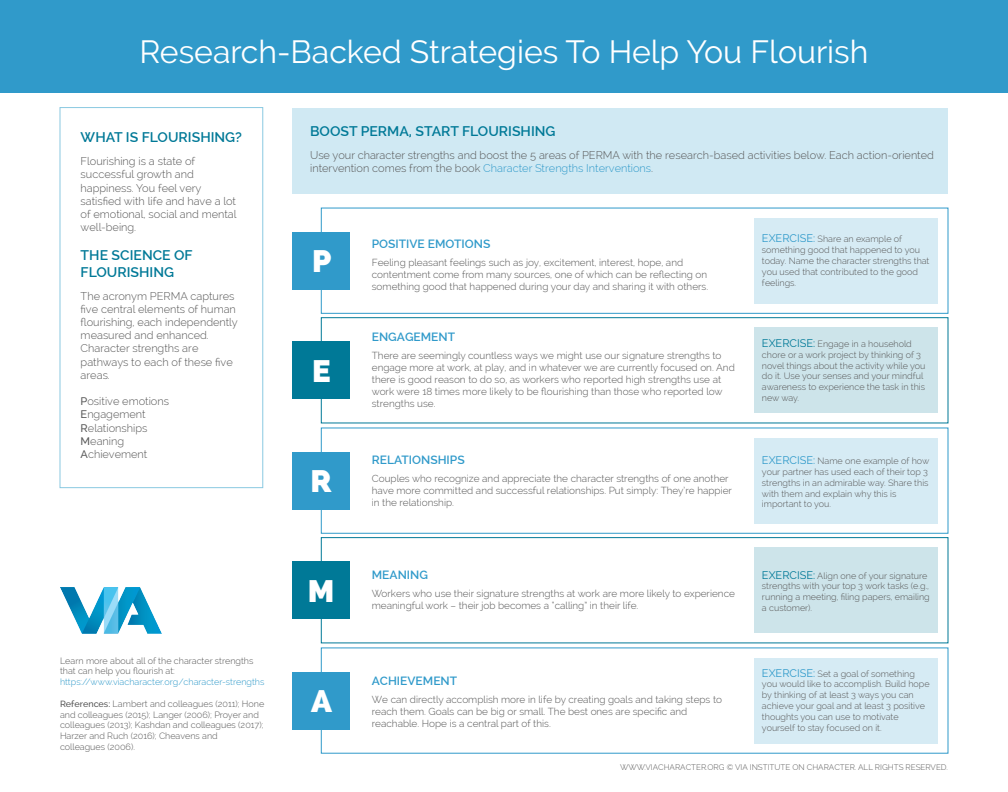
<style>
.page{position:relative;width:1008px;height:792px;background:#fff}
.page>*{position:absolute;margin:0;border:0;box-sizing:border-box;transform-origin:0 0}
.t1{font:32px "Raleway";color:#fff}
.t2{font:800 31.1px "Raleway";color:#fff}
.t3{font:600 14px/16.8px "Raleway";color:#007997}
.t4{font:600 12px "Raleway";color:#309aca}
.t5{font:300 11px/13.2px "Raleway";color:#575757}
.t6{font:300 10px/12px "Raleway";color:#575757}
.t7{font:300 9px/10.8px "Raleway";color:#575757}
.t8{font:300 9px "Raleway";color:#309aca}
.t9{font:300 8px "Raleway";color:#575757}
.s1{font-weight:500}
.s2{color:#309aca}
.s3{font-weight:400;font-size:11px;color:#309aca}
.s4{font-weight:400;font-size:11px;color:#007997}
</style>
<div class="page">
<img style="left:60px;top:588px;width:101px;height:45px">
<div style="left:755px;top:438px;width:183px;height:85px;background:#d6ebf4"></div>
<div style="left:755px;top:218px;width:183px;height:85px;background:#d6ebf4"></div>
<div style="left:755px;top:328px;width:183px;height:85px;background:#cde4ea"></div>
<div style="left:293px;top:108px;width:655px;height:85px;background:#d0e9f3"></div>
<div style="left:0;top:0;width:1008px;height:93px;background:#309aca"></div>
<div style="left:60px;top:107px;width:203px;height:381px;border:1px solid #8ac9e1"></div>
<div style="left:321px;top:317px;width:627px;height:106px;border:1px solid #007997"></div>
<div style="left:293px;top:342px;width:57px;height:57px;background:#007997"></div>
<div style="left:321px;top:208px;width:627px;height:106px;border:1px solid #309aca"></div>
<div style="left:293px;top:232px;width:57px;height:57px;background:#309aca"></div>
<div style="left:755px;top:548px;width:183px;height:85px;background:#cde4ea"></div>
<div style="left:321px;top:537px;width:627px;height:106px;border:1px solid #007997"></div>
<div style="left:293px;top:562px;width:57px;height:57px;background:#007997"></div>
<div style="left:321px;top:427px;width:627px;height:107px;border:1px solid #309aca"></div>
<div style="left:293px;top:452px;width:57px;height:57px;background:#309aca"></div>
<div style="left:755px;top:658px;width:183px;height:85px;background:#d6ebf4"></div>
<div style="left:321px;top:647px;width:627px;height:107px;border:1px solid #309aca"></div>
<div style="left:293px;top:672px;width:57px;height:57px;background:#309aca"></div>
<h1 class="t1" style="left:139px;top:33px;width:731px">Research-Backed Strategies To Help You Flourish</h1>
<h3 class="t3" style="left:81px;top:129px;width:163px">WHAT IS FLOURISHING?</h3>
<p class="t5" style="left:81px;top:155px;width:158px">Flourishing is a state of successful growth and happiness. You feel very satisfied with life and have a lot of emotional, social and mental well-being.</p>
<h3 class="t3" style="left:81px;top:247px;width:114px">THE SCIENCE OF<br>FLOURISHING</h3>
<p class="t5" style="left:81px;top:289px;width:159px">The acronym PERMA captures five central elements of human flourishing, each independently measured and enhanced.<br>Character strengths are pathways to each of these five areas.</p>
<p class="t5" style="left:81px;top:395px;width:90px"><span class="s1">P</span>ositive emotions<br><span class="s1">E</span>ngagement<br><span class="s1">R</span>elationships<br><span class="s1">M</span>eaning<br><span class="s1">A</span>chievement</p>
<p class="t7" style="left:60px;top:655px;width:195px">Learn more about all of the character strengths that can help you flourish at:</p>
<p class="t8" style="left:60px;top:677px;width:206px">https://www.viacharacter.org/character-strengths</p>
<p class="t7" style="left:60px;top:698px;width:206px"><span class="s1">References:</span> Lambert and colleagues (2011); Hone and colleagues (2015); Langer (2006); Proyer and colleagues (2013); Kashdan and colleagues (2017); Harzer and Ruch (2016); Cheavens and colleagues (2006).</p>
<h3 class="t3" style="left:310px;top:123px;width:247px">BOOST PERMA, START FLOURISHING</h3>
<p class="t5" style="left:310px;top:149px;width:625px">Use your character strengths and boost the 5 areas of PERMA with the research-based activities below. Each action-oriented intervention comes from the book <span class="s2">Character Strengths Interventions</span>.</p>
<h2 class="t2" style="left:312px;top:243px;width:21px">P</h2>
<h2 class="t2" style="left:312px;top:353px;width:20px">E</h2>
<h2 class="t2" style="left:311px;top:463px;width:23px">R</h2>
<h2 class="t2" style="left:308px;top:573px;width:28px">M</h2>
<h2 class="t2" style="left:311px;top:683px;width:22px">A</h2>
<h3 class="t4" style="left:372px;top:237px;width:120px">POSITIVE EMOTIONS</h3>
<p class="t6" style="left:372px;top:256px;width:338px">Feeling pleasant feelings such as joy, excitement, interest, hope, and contentment come from many sources, one of which can be reflecting on something good that happened during your day and sharing it with others.</p>
<h3 class="t4" style="left:372px;top:330px;width:85px">ENGAGEMENT</h3>
<p class="t6" style="left:372px;top:350px;width:365px">There are seemingly countless ways we might use our signature strengths to engage more at work, at play, and in whatever we are currently focused on. And there is good reason to do so, as workers who reported high strengths use at work were 18 times more likely to be flourishing than those who reported low strengths use.</p>
<h3 class="t4" style="left:372px;top:453px;width:94px">RELATIONSHIPS</h3>
<p class="t6" style="left:372px;top:473px;width:362px">Couples who recognize and appreciate the character strengths of one another have more committed and successful relationships. Put simply: They’re happier in the relationship.</p>
<h3 class="t4" style="left:372px;top:568px;width:58px">MEANING</h3>
<p class="t6" style="left:372px;top:588px;width:365px">Workers who use their signature strengths at work are more likely to experience meaningful work – their job becomes a “calling” in their life.</p>
<p class="t7" style="left:762px;top:234px;width:169px"><span class="s3">EXERCISE:</span> Share an example of something good that happened to you today. Name the character strengths that you used that contributed to the good feelings.</p>
<p class="t7" style="left:762px;top:338px;width:165px"><span class="s4">EXERCISE:</span> Engage in a household chore or a work project by thinking of 3 novel things about the activity while you do it. Use your senses and your mindful awareness to experience the task in this new way.</p>
<p class="t7" style="left:762px;top:456px;width:169px"><span class="s3">EXERCISE:</span> Name one example of how your partner has used each of their top 3 strengths in an admirable way. Share this with them and explain why this is important to you.</p>
<p class="t7" style="left:762px;top:570px;width:169px"><span class="s4">EXERCISE:</span> Align one of your signature strengths with your top 3 work tasks (e.g., running a meeting, filing papers, emailing a customer).</p>
<p class="t7" style="left:762px;top:668px;width:169px"><span class="s3">EXERCISE:</span> Set a goal of something you would like to accomplish. Build hope by thinking of at least 3 ways you can achieve your goal and at least 3 positive thoughts you can use to motivate yourself to stay focused on it.</p>
<h3 class="t4" style="left:372px;top:674px;width:87px">ACHIEVEMENT</h3>
<p class="t6" style="left:372px;top:693px;width:352px">We can directly accomplish more in life by creating goals and taking steps to reach them. Goals can be big or small. The best ones are specific and reachable. Hope is a central part of this.</p>
<p class="t9" style="left:620px;top:762px;width:329px">WWW.VIACHARACTER.ORG © VIA INSTITUTE ON CHARACTER. ALL RIGHTS RESERVED.</p>
</div>
